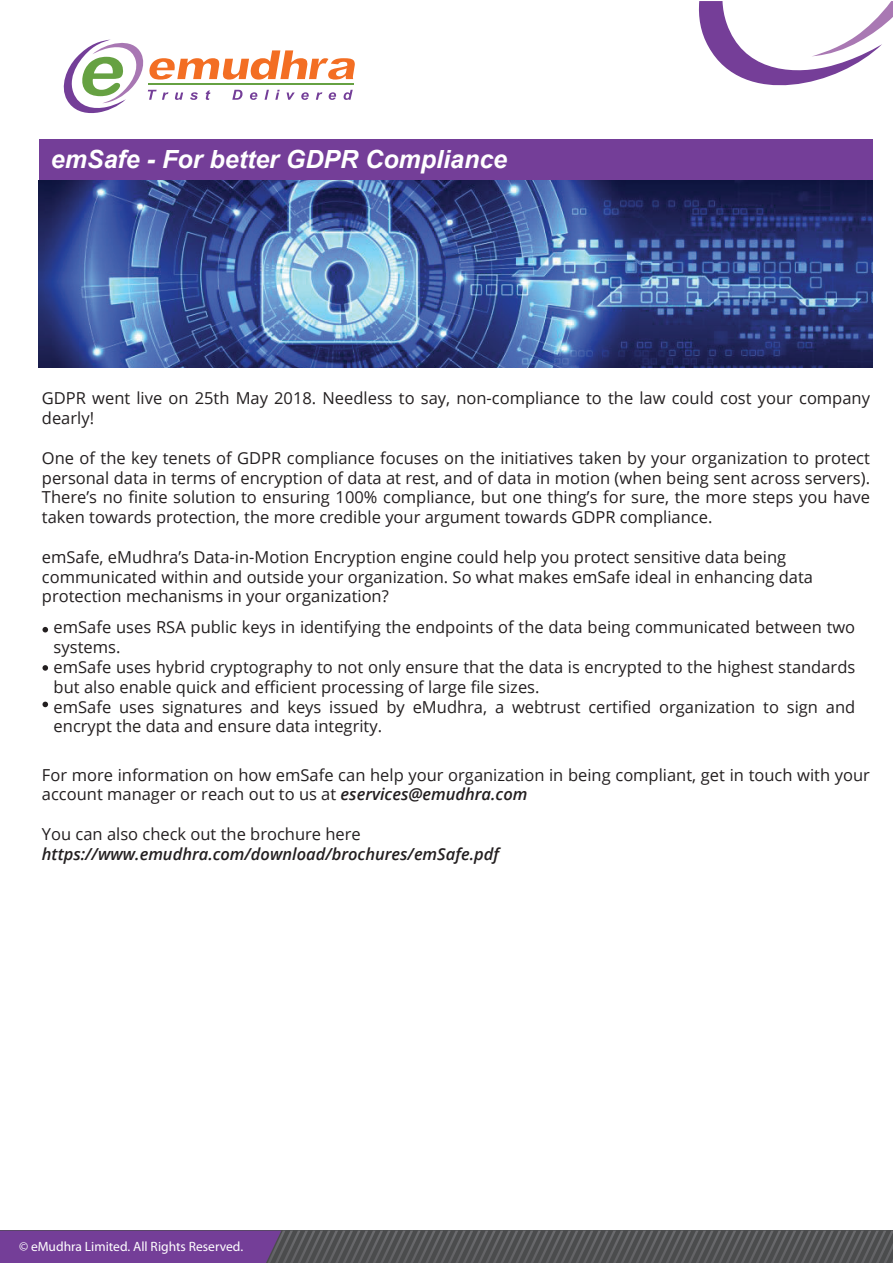
<style>
.page{position:relative;width:893px;height:1263px;background:#fff}
.page>*{position:absolute;margin:0;border:0;box-sizing:border-box;transform-origin:0 0}
.t1{font:italic 700 25.05px "Arial";color:#fff}
.t2{font:16.5px/19.8px "Open Sans";color:#231f20}
.t3{font:italic 600 16.5px "Open Sans";color:#231f20}
.t4{font:13.5px "Myriad Pro";color:#fff}
.s1{font-weight:600;font-style:italic}
</style>
<div class="page">
<div style="left:39px;top:139px;width:833px;height:41px;background:#743e98"></div>
<svg style="left:0;top:1230px;width:893px;height:33px;background:#5d4d6a"></svg>
<svg style="left:698px;top:1px;width:195px;height:85px"></svg>
<svg style="left:63px;top:39px;width:292px;height:74px"></svg>
<img style="left:39px;top:180px;width:833px;height:188px">
<svg style="left:42px;top:627px;width:6px;height:5px"></svg>
<svg style="left:42px;top:665px;width:6px;height:6px"></svg>
<svg style="left:42px;top:702px;width:6px;height:5px"></svg>
<h1 class="t1" style="left:51px;top:143px;width:458px">emSafe - For better GDPR Compliance</h1>
<p class="t2" style="left:42px;top:388px;width:830px">GDPR went live on 25th May 2018. Needless to say, non-compliance to the law could cost your company dearly!</p>
<p class="t2" style="left:42px;top:447px;width:830px;text-align:justify">One of the key tenets of GDPR compliance focuses on the initiatives taken by your organization to protect personal data in terms of encryption of data at rest, and of data in motion (when being sent across servers).<br>There’s no finite solution to ensuring 100% compliance, but one thing’s for sure, the more steps you have taken towards protection, the more credible your argument towards GDPR compliance.</p>
<p class="t2" style="left:42px;top:546px;width:773px">emSafe, eMudhra’s Data-in-Motion Encryption engine could help you protect sensitive data being communicated within and outside your organization. So what makes emSafe ideal in enhancing data protection mechanisms in your organization?</p>
<p class="t2" style="left:54px;top:617px;width:803px">emSafe uses RSA public keys in identifying the endpoints of the data being communicated between two systems.<br>emSafe uses hybrid cryptography to not only ensure that the data is encrypted to the highest standards but also enable quick and efficient processing of large file sizes.<br>emSafe uses signatures and keys issued by eMudhra, a webtrust certified organization to sign and encrypt the data and ensure data integrity.</p>
<p class="t2" style="left:42px;top:764px;width:830px">For more information on how emSafe can help your organization in being compliant, get in touch with your account manager or reach out to us at <span class="s1">eservices@emudhra.com</span></p>
<p class="t2" style="left:42px;top:824px;width:320px">You can also check out the brochure here</p>
<p class="t3" style="left:42px;top:842px;width:459px">https://www.emudhra.com/download/brochures/emSafe.pdf</p>
<p class="t4" style="left:19px;top:1238px;width:226px">© eMudhra Limited. All Rights Reserved.</p>
</div>
